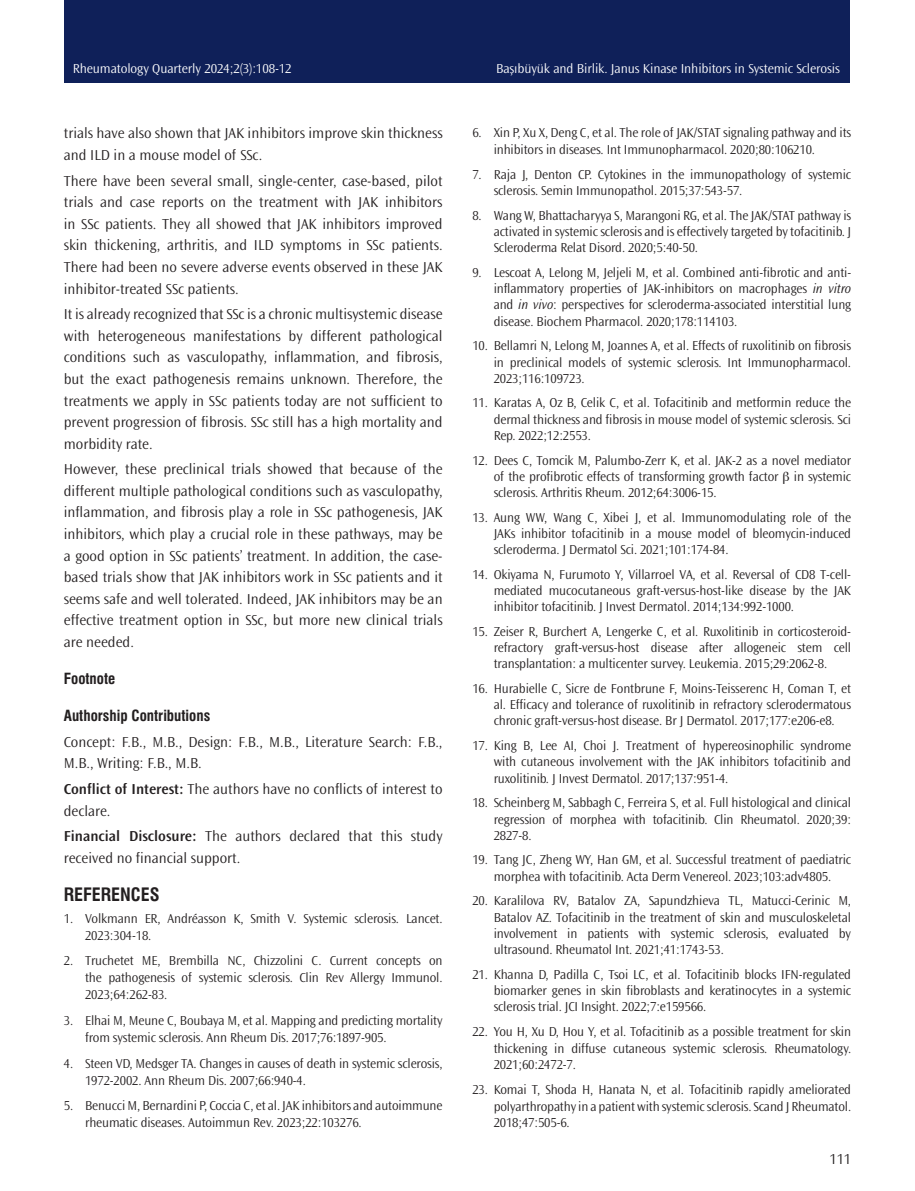
<style>
.page{position:relative;width:915px;height:1191px;background:#fff}
.page>*{position:absolute;margin:0;border:0;box-sizing:border-box;transform-origin:0 0}
.ANA_BASLIKLAR{font:18px "Swiss Condensed Bold Tr";color:#231f20}
.YAZI{font:300 15px/21.6px "Ocean Sans Std";color:#231f20}
.BOLD{font:15px "Swiss Condensed Bold Tr";color:#231f20}
.KAYNAKLAR{font:300 13.5px/16.2px "Ocean Sans Std";letter-spacing:-.01em;color:#231f20;text-align:justify}
.t1{font:300 13.5px "Ocean Sans Std";letter-spacing:-.01em;color:#fff}
.s1{font-weight:600}
.s2{font-style:italic}
</style>
<div class="page">
<div style="left:64px;top:0;width:785px;height:83px;background:#0f2059"></div>
<p class="t1" style="left:73px;top:61px;width:220px">Rheumatology Quarterly 2024;2(3):108-12</p>
<p class="t1" style="left:496px;top:61px;width:345px">Başıbüyük and Birlik. Janus Kinase Inhibitors in Systemic Sclerosis</p>
<p class="YAZI" style="left:64px;top:123px;width:380px">trials have also shown that JAK inhibitors improve skin thickness and ILD in a mouse model of SSc.</p>
<p class="YAZI" style="left:64px;top:170px;width:380px;text-align:justify">There have been several small, single-center, case-based, pilot trials and case reports on the treatment with JAK inhibitors in SSc patients. They all showed that JAK inhibitors improved skin thickening, arthritis, and ILD symptoms in SSc patients.<br>There had been no severe adverse events observed in these JAK inhibitor-treated SSc patients.</p>
<p class="YAZI" style="left:64px;top:304px;width:380px;text-align:justify">It is already recognized that SSc is a chronic multisystemic disease with heterogeneous manifestations by different pathological conditions such as vasculopathy, inflammation, and fibrosis, but the exact pathogenesis remains unknown. Therefore, the treatments we apply in SSc patients today are not sufficient to prevent progression of fibrosis. SSc still has a high mortality and morbidity rate.</p>
<p class="YAZI" style="left:64px;top:459px;width:380px;text-align:justify">However, these preclinical trials showed that because of the different multiple pathological conditions such as vasculopathy, inflammation, and fibrosis play a role in SSc pathogenesis, JAK inhibitors, which play a crucial role in these pathways, may be a good option in SSc patients’ treatment. In addition, the case&shy;based trials show that JAK inhibitors work in SSc patients and it seems safe and well tolerated. Indeed, JAK inhibitors may be an effective treatment option in SSc, but more new clinical trials are needed.</p>
<p class="BOLD" style="left:64px;top:669px;width:53px">Footnote</p>
<p class="BOLD" style="left:64px;top:706px;width:148px">Authorship Contributions</p>
<p class="YAZI" style="left:64px;top:731px;width:380px">Concept: F.B., M.B., Design: F.B., M.B., Literature Search: F.B.,<br>M.B., Writing: F.B., M.B.</p>
<p class="YAZI" style="left:64px;top:778px;width:380px"><span class="s1">Conflict of Interest:</span> The authors have no conflicts of interest to declare.</p>
<p class="YAZI" style="left:64px;top:825px;width:380px"><span class="s1">Financial Disclosure:</span> The authors declared that this study received no financial support.</p>
<p class="ANA_BASLIKLAR" style="left:64px;top:884px;width:97px">REFERENCES</p>
<p class="KAYNAKLAR" style="left:85px;top:910px;width:359px;line-height:17.1px;text-indent:-21px">1. Volkmann ER, Andréasson K, Smith V. Systemic sclerosis. Lancet.<br>2023:304-18.</p>
<p class="KAYNAKLAR" style="left:85px;top:952px;width:359px;line-height:17.1px;text-indent:-21px">2. Truchetet ME, Brembilla NC, Chizzolini C. Current concepts on the pathogenesis of systemic sclerosis. Clin Rev Allergy Immunol.<br>2023;64:262-83.</p>
<p class="KAYNAKLAR" style="left:85px;top:1012px;width:359px;line-height:17.1px;text-indent:-21px">3. Elhai M, Meune C, Boubaya M, et al. Mapping and predicting mortality from systemic sclerosis. Ann Rheum Dis. 2017;76:1897-905.</p>
<p class="KAYNAKLAR" style="left:85px;top:1054px;width:359px;line-height:17.1px;text-indent:-21px">4. Steen VD, Medsger TA. Changes in causes of death in systemic sclerosis,<br>1972-2002. Ann Rheum Dis. 2007;66:940-4.</p>
<p class="KAYNAKLAR" style="left:85px;top:1097px;width:359px;line-height:17.1px;text-indent:-21px">5. Benucci M, Bernardini P, Coccia C, et al. JAK inhibitors and autoimmune rheumatic diseases. Autoimmun Rev. 2023;22:103276.</p>
<p class="KAYNAKLAR" style="left:493px;top:125px;width:359px;text-indent:-21px">6. Xin P, Xu X, Deng C, et al. The role of JAK/STAT signaling pathway and its inhibitors in diseases. Int Immunopharmacol. 2020;80:106210.</p>
<p class="KAYNAKLAR" style="left:493px;top:166px;width:359px;text-indent:-21px">7. Raja J, Denton CP. Cytokines in the immunopathology of systemic sclerosis. Semin Immunopathol. 2015;37:543-57.</p>
<p class="KAYNAKLAR" style="left:493px;top:207px;width:359px;text-indent:-21px">8. Wang W, Bhattacharyya S, Marangoni RG, et al. The JAK/STAT pathway is activated in systemic sclerosis and is effectively targeted by tofacitinib. J Scleroderma Relat Disord. 2020;5:40-50.</p>
<p class="KAYNAKLAR" style="left:493px;top:265px;width:359px;text-indent:-21px">9. Lescoat A, Lelong M, Jeljeli M, et al. Combined anti-fibrotic and anti&shy;inflammatory properties of JAK-inhibitors on macrophages <span class="s2">in vitro </span>and <span class="s2">in vivo</span>: perspectives for scleroderma-associated interstitial lung disease. Biochem Pharmacol. 2020;178:114103.</p>
<p class="KAYNAKLAR" style="left:493px;top:338px;width:359px;text-indent:-21px">10. Bellamri N, Lelong M, Joannes A, et al. Effects of ruxolitinib on fibrosis in preclinical models of systemic sclerosis. Int Immunopharmacol.<br>2023;116:109723.</p>
<p class="KAYNAKLAR" style="left:493px;top:395px;width:359px;text-indent:-21px">11. Karatas A, Oz B, Celik C, et al. Tofacitinib and metformin reduce the dermal thickness and fibrosis in mouse model of systemic sclerosis. Sci Rep. 2022;12:2553.</p>
<p class="KAYNAKLAR" style="left:493px;top:452px;width:359px;text-indent:-21px">12. Dees C, Tomcik M, Palumbo-Zerr K, et al. JAK-2 as a novel mediator of the profibrotic effects of transforming growth factor in systemic sclerosis. Arthritis Rheum. 2012;64:3006-15.</p>
<p class="KAYNAKLAR" style="left:493px;top:509px;width:359px;text-indent:-21px">13. Aung WW, Wang C, Xibei J, et al. Immunomodulating role of the JAKs inhibitor tofacitinib in a mouse model of bleomycin-induced scleroderma. J Dermatol Sci. 2021;101:174-84.</p>
<p class="KAYNAKLAR" style="left:493px;top:566px;width:359px;text-indent:-21px">14. Okiyama N, Furumoto Y, Villarroel VA, et al. Reversal of CD8 T-cell&shy;mediated mucocutaneous graft-versus-host-like disease by the JAK inhibitor tofacitinib. J Invest Dermatol. 2014;134:992-1000.</p>
<p class="KAYNAKLAR" style="left:493px;top:623px;width:359px;text-indent:-21px">15. Zeiser R, Burchert A, Lengerke C, et al. Ruxolitinib in corticosteroid&shy;refractory graft-versus-host disease after allogeneic stem cell transplantation: a multicenter survey. Leukemia. 2015;29:2062-8.</p>
<p class="KAYNAKLAR" style="left:493px;top:680px;width:359px;text-indent:-21px">16. Hurabielle C, Sicre de Fontbrune F, Moins-Teisserenc H, Coman T, et al. Efficacy and tolerance of ruxolitinib in refractory sclerodermatous chronic graft-versus-host disease. Br J Dermatol. 2017;177:e206-e8.</p>
<p class="KAYNAKLAR" style="left:493px;top:738px;width:359px;text-indent:-21px">17. King B, Lee AI, Choi J. Treatment of hypereosinophilic syndrome with cutaneous involvement with the JAK inhibitors tofacitinib and ruxolitinib. J Invest Dermatol. 2017;137:951-4.</p>
<p class="KAYNAKLAR" style="left:493px;top:795px;width:359px;text-indent:-21px">18. Scheinberg M, Sabbagh C, Ferreira S, et al. Full histological and clinical regression of morphea with tofacitinib. Clin Rheumatol. 2020;39:<br>2827-8.</p>
<p class="KAYNAKLAR" style="left:472px;top:852px;width:380px;text-align:center">19. Tang JC, Zheng WY, Han GM, et al. Successful treatment of paediatric morphea with tofacitinib. Acta Derm Venereol. 2023;103:adv4805.</p>
<p class="KAYNAKLAR" style="left:493px;top:893px;width:359px;text-indent:-21px">20. Karalilova RV, Batalov ZA, Sapundzhieva TL, Matucci-Cerinic M, Batalov AZ. Tofacitinib in the treatment of skin and musculoskeletal involvement in patients with systemic sclerosis, evaluated by ultrasound. Rheumatol Int. 2021;41:1743-53.</p>
<p class="KAYNAKLAR" style="left:493px;top:966px;width:359px;text-indent:-21px">21. Khanna D, Padilla C, Tsoi LC, et al. Tofacitinib blocks IFN-regulated biomarker genes in skin fibroblasts and keratinocytes in a systemic sclerosis trial. JCI Insight. 2022;7:e159566.</p>
<p class="KAYNAKLAR" style="left:493px;top:1023px;width:359px;text-indent:-21px">22. You H, Xu D, Hou Y, et al. Tofacitinib as a possible treatment for skin thickening in diffuse cutaneous systemic sclerosis. Rheumatology.<br>2021;60:2472-7.</p>
<p class="KAYNAKLAR" style="left:493px;top:1081px;width:359px;text-indent:-21px">23. Komai T, Shoda H, Hanata N, et al. Tofacitinib rapidly ameliorated polyarthropathy in a patient with systemic sclerosis. Scand J Rheumatol.<br>2018;47:505-6.</p>
<p class="YAZI" style="left:829px;top:1148px;width:23px">111</p>
</div>
